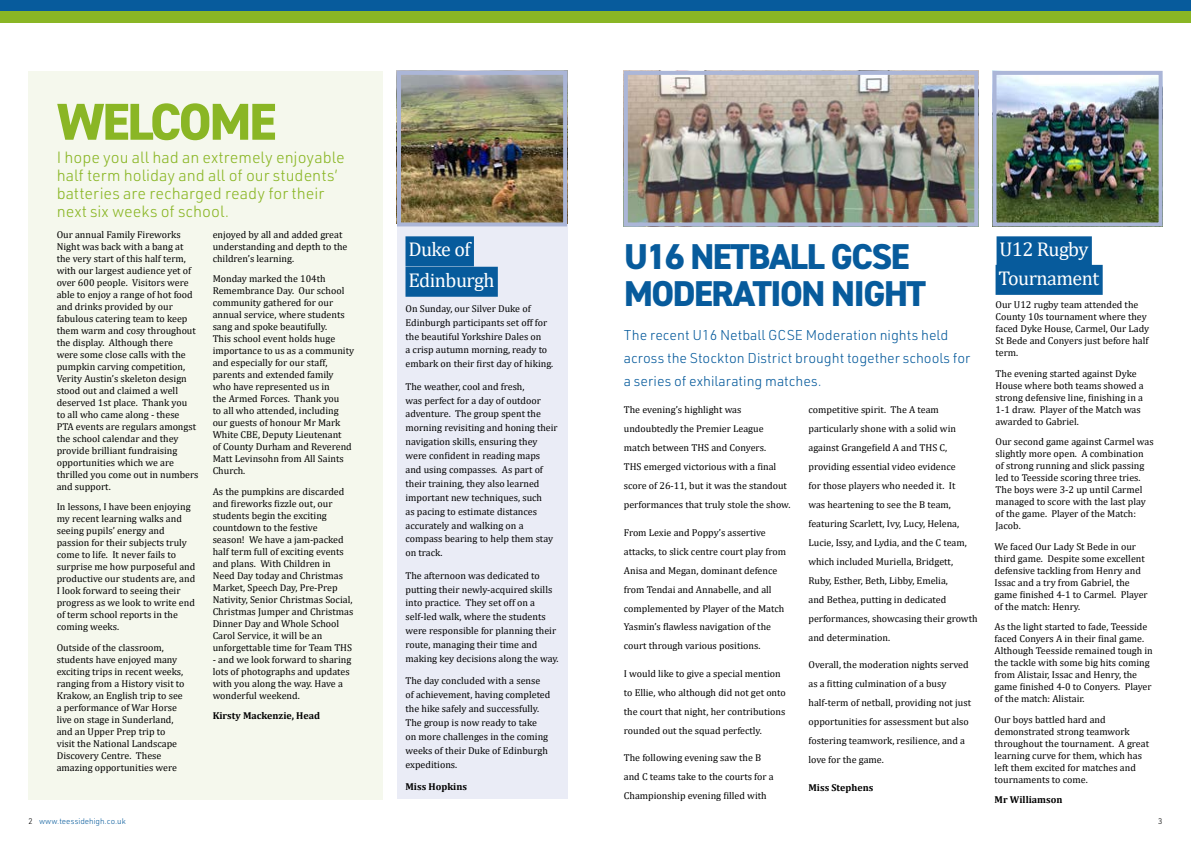
<style>
.page{position:relative;width:1191px;height:842px;background:#fff}
.page>*{position:absolute;margin:0;border:0;box-sizing:border-box;transform-origin:0 0}
.t1{font:800 52px "DIN2014";letter-spacing:-.04em;color:#8ab625}
.t2{font:800 36px/37px "DIN2014";letter-spacing:-.04em;color:#075b9c}
.t3{font:20px/28.5px "Cambria";letter-spacing:-.025em;color:#fff}
.t4{font:300 16px/18px "URWDIN";color:#8ab625}
.t5{font:300 14px/23px "URWDIN";color:#075b9c}
.t6{font:10px/12px "Cambria";color:#000}
.t7{font:700 10px "Cambria";color:#000}
.t8{font:300 8px "URWDIN";color:#075b9c}
.t9{font:300 8px "URWDIN";color:#000}
.s1{color:#000}
</style>
<div class="page">
<div style="left:0;top:0;width:595px;height:11px;background:#075b9c"></div>
<div style="left:0;top:11px;width:595px;height:12px;background:#8ab625"></div>
<div style="left:595px;top:0;width:596px;height:11px;background:#075b9c"></div>
<div style="left:595px;top:11px;width:596px;height:12px;background:#8ab625"></div>
<div style="left:28px;top:71px;width:355px;height:728px;background:#f5f8ed"></div>
<div style="left:996px;top:236px;width:95px;height:30px;background:#075b9c"></div>
<div style="left:995px;top:265px;width:107px;height:30px;background:#075b9c"></div>
<div style="left:397px;top:71px;width:170px;height:727px;background:#eaecf6"></div>
<div style="left:405px;top:236px;width:69px;height:30px;background:#075b9c"></div>
<div style="left:405px;top:267px;width:93px;height:30px;background:#075b9c"></div>
<img style="left:629px;top:76px;width:344px;height:145px">
<div style="left:624px;top:71px;width:354px;height:155px;border:4px solid #abb6d8"></div>
<img style="left:997px;top:76px;width:160px;height:145px">
<div style="left:992px;top:71px;width:170px;height:155px;border:4px solid #abb6d8"></div>
<img style="left:402px;top:76px;width:160px;height:145px">
<div style="left:397px;top:71px;width:170px;height:155px;border:4px solid #abb6d8"></div>
<h1 class="t1" style="left:57px;top:87px;width:221px">WELCOME</h1>
<h3 class="t4" style="left:57px;top:148px;width:290px">I hope you all had an extremely enjoyable half term holiday and all of our students’ batteries are recharged ready for their next six weeks of school.</h3>
<p class="t6" style="left:57px;top:228px;width:143px">Our annual Family Fireworks<br>Night was back with a bang at the very start of this half term, with our largest audience yet of over 600 people. Visitors were able to enjoy a range of hot food and drinks provided by our fabulous catering team to keep them warm and cosy throughout the display. Although there<br>were some close calls with the pumpkin carving competition,<br>Verity Austin’s skeleton design stood out and claimed a well deserved 1st place. Thank you<br>to all who came along - these<br>PTA events are regulars amongst the school calendar and they provide brilliant fundraising opportunities which we are thrilled you come out in numbers and support.</p>
<p class="t6" style="left:57px;top:501px;width:140px">In lessons, I have been enjoying my recent learning walks and seeing pupils’ energy and passion for their subjects truly come to life. It never fails to surprise me how purposeful and productive our students are, and<br>I look forward to seeing their progress as we look to write end of term school reports in the coming weeks.</p>
<p class="t6" style="left:57px;top:641px;width:129px">Outside of the classroom, students have enjoyed many exciting trips in recent weeks, ranging from a History visit to<br>Krakow, an English trip to see a performance of War Horse live on stage in Sunderland, and an Upper Prep trip to visit the National Landscape<br>Discovery Centre. These amazing opportunities were</p>
<p class="t6" style="left:213px;top:228px;width:136px">enjoyed by all and added great understanding and depth to the children’s learning.</p>
<p class="t6" style="left:213px;top:273px;width:143px">Monday marked the 104th<br>Remembrance Day. Our school community gathered for our annual service, where students sang and spoke beautifully.<br>This school event holds huge importance to us as a community and especially for our staff, parents and extended family who have represented us in<br>the Armed Forces. Thank you<br>to all who attended, including our guests of honour Mr Mark<br>White CBE, Deputy Lieutenant<br>of County Durham and Reverend<br>Matt Levinsohn from All Saints<br>Church.</p>
<p class="t6" style="left:213px;top:485px;width:142px">As the pumpkins are discarded and fireworks fizzle out, our students begin the exciting countdown to the festive<br>season! We have a jam-packed half term full of exciting events and plans. With Children in<br>Need Day today and Christmas<br>Market, Speech Day, Pre-Prep<br>Nativity, Senior Christmas Social,<br>Christmas Jumper and Christmas<br>Dinner Day and Whole School<br>Carol Service, it will be an unforgettable time for Team THS</p>
<p class="t6" style="left:213px;top:653px;width:140px">- and we look forward to sharing lots of photographs and updates with you along the way. Have a wonderful weekend.</p>
<p class="t7" style="left:213px;top:709px;width:109px">Kirsty Mackenzie, Head</p>
<h3 class="t3" style="left:408px;top:234px;width:88px;line-height:30.4px">Duke of<br>Edinburgh</h3>
<p class="t6" style="left:405px;top:301px;width:149px;line-height:13.9px">On Sunday, our Silver Duke of<br>Edinburgh participants set off for the beautiful Yorkshire Dales on<br>a crisp autumn morning, ready to embark on their first day of hiking.</p>
<p class="t6" style="left:405px;top:379px;width:154px;line-height:13.9px">The weather, cool and fresh,<br>was perfect for a day of outdoor adventure. The group spent the morning revisiting and honing their navigation skills, ensuring they were confident in reading maps and using compasses. As part of their training, they also learned important new techniques, such<br>as pacing to estimate distances accurately and walking on a compass bearing to help them stay on track.</p>
<p class="t6" style="left:405px;top:568px;width:155px;line-height:13.9px">The afternoon was dedicated to putting their newly-acquired skills into practice. They set off on a self-led walk, where the students were responsible for planning their route, managing their time and making key decisions along the way.</p>
<p class="t6" style="left:405px;top:674px;width:146px;line-height:13.9px">The day concluded with a sense of achievement, having completed the hike safely and successfully.<br>The group is now ready to take on more challenges in the coming weeks of their Duke of Edinburgh expeditions.</p>
<p class="t7" style="left:405px;top:779px;width:63px">Miss Hopkins</p>
<h2 class="t2" style="left:624px;top:238px;width:304px">U16 NETBALL GCSE<br>MODERATION NIGHT</h2>
<h3 class="t5" style="left:624px;top:323px;width:348px">The recent U16 Netball GCSE Moderation nights held across the Stockton District brought together schools for a series of exhilarating matches.</h3>
<p class="t6" style="left:624px;top:400px;width:168px;line-height:19px">The evening’s highlight was undoubtedly the Premier League match between THS and Conyers.<br>THS emerged victorious with a final score of 26-11, but it was the standout performances that truly stole the show.</p>
<p class="t6" style="left:624px;top:523px;width:164px;line-height:19px">From Lexie and Poppy’s assertive attacks, to slick centre court play from Anisa and Megan, dominant defence from Tendai and Annabelle, and all complemented by Player of the Match Yasmin’s flawless navigation of the court through various positions.</p>
<p class="t6" style="left:624px;top:664px;width:163px;line-height:19px">I would like to give a special mention to Ellie, who although did not get onto the court that night, her contributions rounded out the squad perfectly.</p>
<p class="t6" style="left:624px;top:748px;width:151px;line-height:19px">The following evening saw the B and C teams take to the courts for a<br>Championship evening filled with</p>
<p class="t6" style="left:808px;top:400px;width:171px;line-height:19px">competitive spirit. The A team particularly shone with a solid win against Grangefield A and THS C, providing essential video evidence<br>for those players who needed it. It<br>was heartening to see the B team, featuring Scarlett, Ivy, Lucy, Helena, Lucie, Issy, and Lydia, and the C team, which included Muriella, Bridgett, Ruby, Esther, Beth, Libby, Emelia,<br>and Bethea, putting in dedicated performances, showcasing their growth and determination.</p>
<p class="t6" style="left:808px;top:655px;width:164px;line-height:19px">Overall, the moderation nights served as a fitting culmination of a busy half-term of netball, providing not just opportunities for assessment but also fostering teamwork, resilience, and a love for the game.</p>
<p class="t7" style="left:808px;top:780px;width:66px">Miss Stephens</p>
<h3 class="t3" style="left:998px;top:235px;width:102px">U12 Rugby<br>Tournament</h3>
<p class="t6" style="left:995px;top:299px;width:155px">Our U12 rugby team attended the<br>County 10s tournament where they faced Dyke House, Carmel, Our Lady<br>St Bede and Conyers just before half term.</p>
<p class="t6" style="left:995px;top:367px;width:150px">The evening started against Dyke<br>House where both teams showed a strong defensive line, finishing in a<br>1-1 draw. Player of the Match was awarded to Gabriel.</p>
<p class="t6" style="left:995px;top:436px;width:160px">Our second game against Carmel was slightly more open. A combination of strong running and slick passing led to Teesside scoring three tries.<br>The boys were 3-2 up until Carmel managed to score with the last play of the game. Player of the Match:<br>Jacob.</p>
<p class="t6" style="left:994px;top:540px;width:155px">We faced Our Lady St Bede in our third game. Despite some excellent defensive tackling from Henry and<br>Issac and a try from Gabriel, the game finished 4-1 to Carmel. Player of the match: Henry.</p>
<p class="t6" style="left:994px;top:621px;width:160px">As the light started to fade, Teesside faced Conyers A in their final game.<br>Although Teesside remained tough in the tackle with some big hits coming from Alistair, Issac and Henry, the game finished 4-0 to Conyers. Player of the match: Alistair.</p>
<p class="t6" style="left:994px;top:713px;width:156px">Our boys battled hard and demonstrated strong teamwork throughout the tournament. A great learning curve for them, which has left them excited for matches and tournaments to come.</p>
<p class="t7" style="left:994px;top:793px;width:69px">Mr Williamson</p>
<p class="t8" style="left:28px;top:815px;width:99px"><span class="s1">2</span> www.teessidehigh.co.uk</p>
<p class="t9" style="left:1158px;top:815px;width:6px">3</p>
</div>
